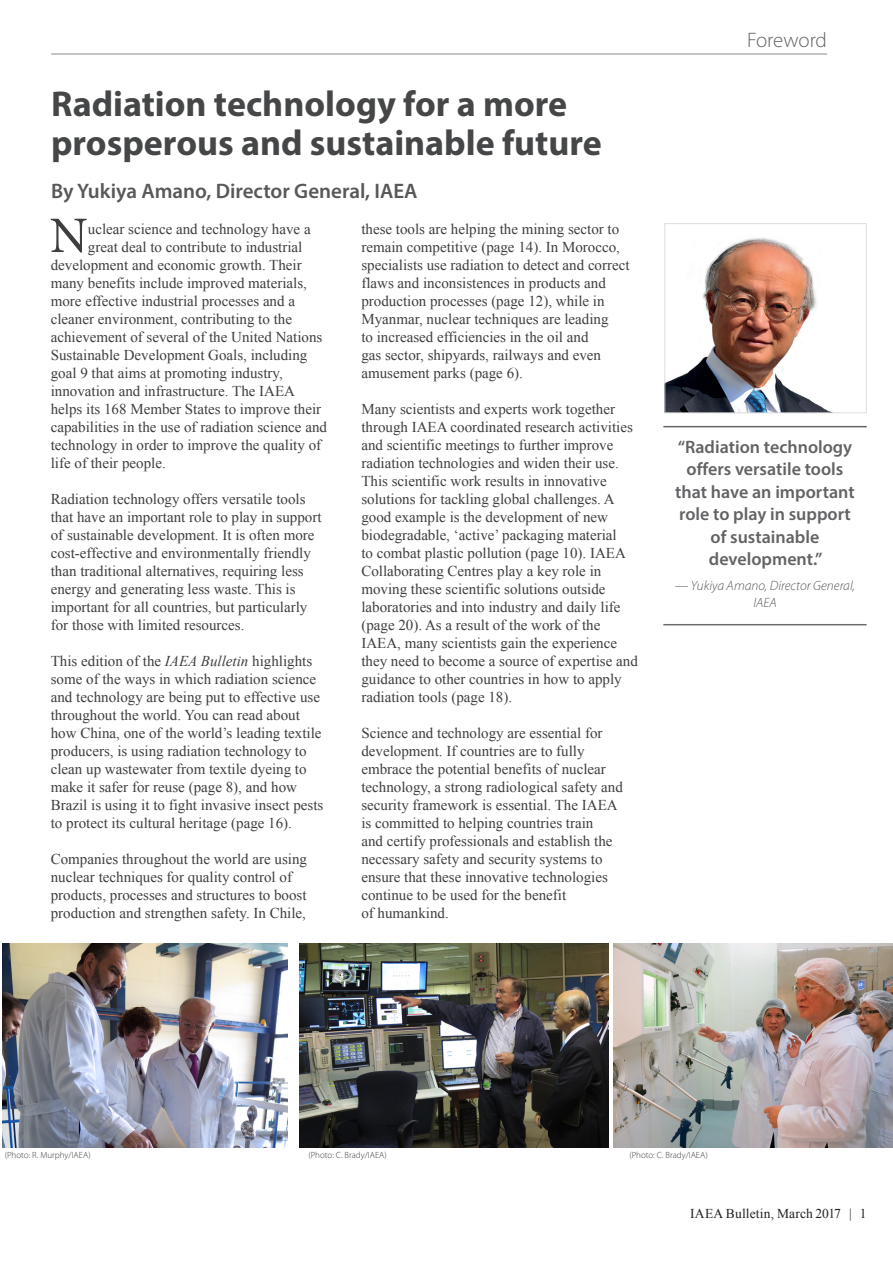
<style>
.page{position:relative;width:893px;height:1263px;background:#fff}
.page>*{position:absolute;margin:0;border:0;box-sizing:border-box;transform-origin:0 0}
.Frist_Para{font:51.3px "Minion Pro";color:#3e3e3f}
.Story_Title{font:700 36px/39px "Myriad Pro";color:#454647}
.Author-top{font:600 21px "Myriad Pro";color:#57585a}
.t1{font:300 21px "Myriad Pro";letter-spacing:-.005em;color:#636366}
.Pullout_Quote{font:600 18px/22.5px "Myriad Pro";color:#636366;text-align:center}
.Body_Text{font:15px/18px "Times New Roman";color:#3e3e3f}
.Frist_Para-2{font:15px "Times New Roman";color:#3e3e3f}
.Pullout_Quote_-_Name{font:italic 300 13.5px/16.5px "Myriad Pro";color:#57585a;text-align:center}
.t2{font:13.5px "Times New Roman";letter-spacing:.01em;color:#231f20}
.Photo_credit{font:300 9px "Myriad Pro";color:#3e3e3f}
.s1{font-style:italic}
</style>
<div class="page">
<hr style="left:51px;top:54px;width:776px;height:1px;background:#636366">
<img style="left:666px;top:238px;width:163px;height:173px">
<div style="left:664px;top:223px;width:203px;height:190px;border:1px solid #dcdddf"></div>
<img style="left:2px;top:943px;width:285px;height:205px">
<img style="left:299px;top:943px;width:309px;height:205px">
<img style="left:614px;top:943px;width:279px;height:205px">
<hr style="left:663px;top:426px;width:204px;height:1px;background:#636366">
<hr style="left:663px;top:624px;width:204px;height:1px;background:#6c6d70">
<p class="Story_Title" style="left:51px;top:83px;width:552px">Radiation technology for a more prosperous and sustainable future</p>
<p class="Author-top" style="left:51px;top:177px;width:368px">By Yukiya Amano, Director General, IAEA</p>
<p class="Frist_Para" style="left:50px;top:201px;width:40px">N</p>
<p class="Frist_Para-2" style="left:88px;top:219px;width:224px">uclear science and technology have a</p>
<p class="Frist_Para-2" style="left:88px;top:237px;width:216px">great deal to contribute to industrial</p>
<p class="Frist_Para-2" style="left:51px;top:255px;width:252px">development and economic growth. Their</p>
<p class="Frist_Para-2" style="left:51px;top:273px;width:258px">many benefits include improved materials,</p>
<p class="Frist_Para-2" style="left:51px;top:291px;width:246px">more effective industrial processes and a</p>
<p class="Frist_Para-2" style="left:51px;top:309px;width:243px">cleaner environment, contributing to the</p>
<p class="Frist_Para-2" style="left:51px;top:327px;width:273px">achievement of several of the United Nations</p>
<p class="Frist_Para-2" style="left:51px;top:345px;width:258px">Sustainable Development Goals, including</p>
<p class="Frist_Para-2" style="left:51px;top:363px;width:233px">goal 9 that aims at promoting industry,</p>
<p class="Frist_Para-2" style="left:51px;top:381px;width:246px">innovation and infrastructure. The IAEA</p>
<p class="Frist_Para-2" style="left:51px;top:399px;width:272px">helps its 168 Member States to improve their</p>
<p class="Frist_Para-2" style="left:51px;top:417px;width:278px">capabilities in the use of radiation science and</p>
<p class="Frist_Para-2" style="left:51px;top:435px;width:272px">technology in order to improve the quality of</p>
<p class="Frist_Para-2" style="left:51px;top:453px;width:116px">life of their people.</p>
<p class="Body_Text" style="left:51px;top:490px;width:272px">Radiation technology offers versatile tools that have an important role to play in support of sustainable development. It is often more cost-effective and environmentally friendly than traditional alternatives, requiring less energy and generating less waste. This is important for all countries, but particularly for those with limited resources.</p>
<p class="Body_Text" style="left:51px;top:652px;width:274px">This edition of the <span class="s1">IAEA Bulletin</span> highlights some of the ways in which radiation science and technology are being put to effective use throughout the world. You can read about how China, one of the world’s leading textile producers, is using radiation technology to clean up wastewater from textile dyeing to make it safer for reuse (page 8), and how Brazil is using it to fight invasive insect pests to protect its cultural heritage (page 16).</p>
<p class="Body_Text" style="left:51px;top:850px;width:258px">Companies throughout the world are using nuclear techniques for quality control of products, processes and structures to boost production and strengthen safety. In Chile,</p>
<p class="Body_Text" style="left:361px;top:220px;width:270px">these tools are helping the mining sector to remain competitive (page 14). In Morocco, specialists use radiation to detect and correct flaws and inconsistences in products and production processes (page 12), while in Myanmar, nuclear techniques are leading<br>to increased efficiencies in the oil and<br>gas sector, shipyards, railways and even amusement parks (page 6).</p>
<p class="Body_Text" style="left:361px;top:400px;width:278px">Many scientists and experts work together through IAEA coordinated research activities and scientific meetings to further improve radiation technologies and widen their use.<br>This scientific work results in innovative solutions for tackling global challenges. A good example is the development of new biodegradable, ‘active’ packaging material<br>to combat plastic pollution (page 10). IAEA Collaborating Centres play a key role in moving these scientific solutions outside laboratories and into industry and daily life (page 20). As a result of the work of the IAEA, many scientists gain the experience they need to become a source of expertise and guidance to other countries in how to apply radiation tools (page 18).</p>
<p class="Body_Text" style="left:361px;top:724px;width:263px">Science and technology are essential for development. If countries are to fully embrace the potential benefits of nuclear technology, a strong radiological safety and security framework is essential. The IAEA is committed to helping countries train<br>and certify professionals and establish the necessary safety and security systems to ensure that these innovative technologies continue to be used for the benefit<br>of humankind.</p>
<h3 class="t1" style="left:747px;top:27px;width:81px">Foreword</h3>
<p class="Pullout_Quote" style="left:675px;top:435px;width:181px">“Radiation technology offers versatile tools that have an important role to play in support of sustainable development.”</p>
<p class="Pullout_Quote_-_Name" style="left:675px;top:578px;width:182px">— Yukiya Amano, Director General,<br>IAEA</p>
<p class="Photo_credit" style="left:5px;top:1149px;width:87px">(Photo: R. Murphy/IAEA)</p>
<p class="Photo_credit" style="left:308px;top:1149px;width:80px">(Photo: C. Brady/IAEA)</p>
<p class="Photo_credit" style="left:629px;top:1149px;width:80px">(Photo: C. Brady/IAEA)</p>
<p class="t2" style="left:690px;top:1205px;width:178px">IAEA Bulletin, March 2017 | 1</p>
</div>
